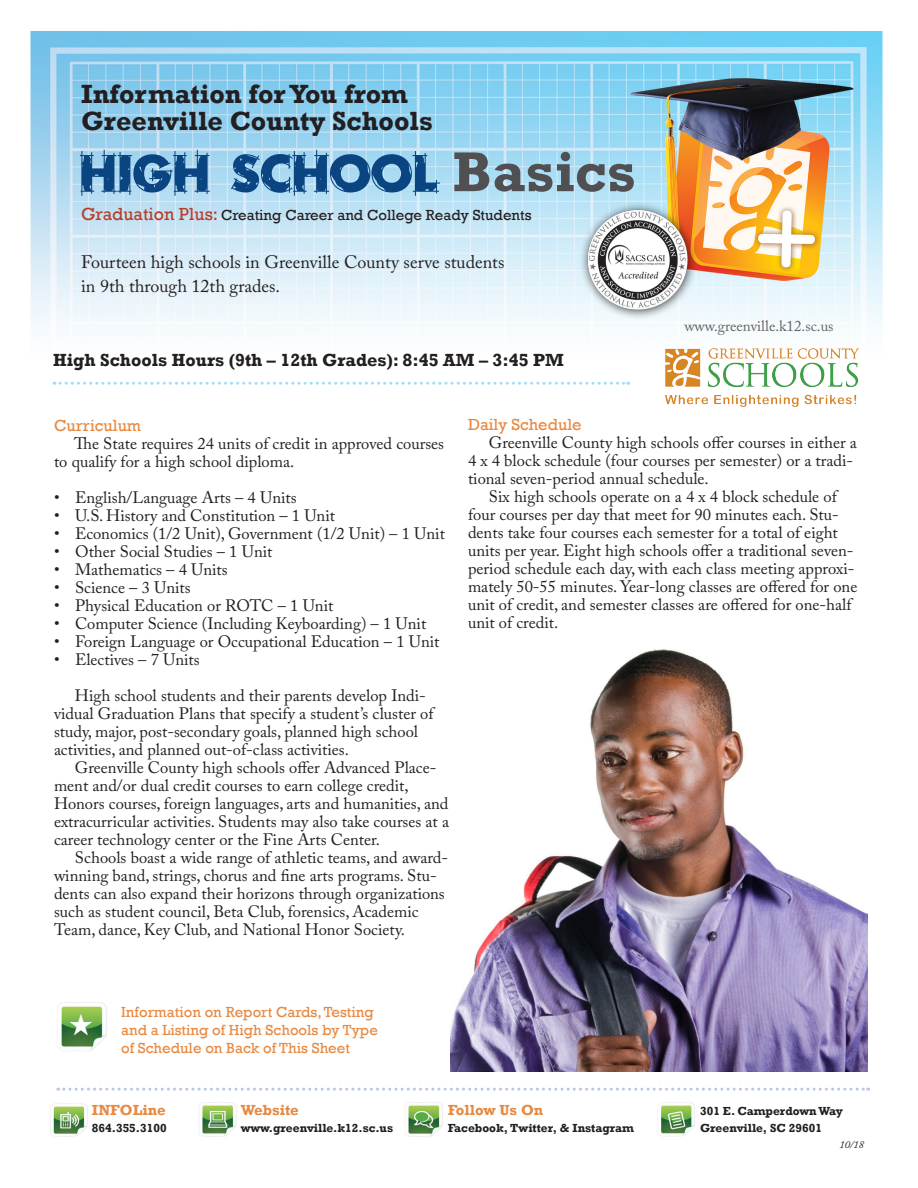
<style>
.page{position:relative;width:918px;height:1188px;background:#fff}
.page>*{position:absolute;margin:0;border:0;box-sizing:border-box;transform-origin:0 0}
.t1{font:51px "Rough Draft";color:#0a4582}
.t2{font:700 27px "Rockwell";color:#231f20}
.t3{font:18px "Adobe Caslon Pro";color:#231f20}
.t4{font:700 18px "Rockwell";color:#231f20}
.t5{font:16.5px/18px "Adobe Caslon Pro";color:#231f20}
.t6{font:16.5px "Rockwell";color:#e88941}
.t7{font:15px "Rockwell";color:#e88941}
.t8{font:15px "Rockwell";color:#231f20}
.t9{font:700 15px "Rockwell";color:#e88941}
.t10{font:15px "Adobe Caslon Pro";color:#636366}
.t11{font:700 12px "Rockwell";color:#231f20}
.t12{font:italic 10.5px "Adobe Caslon Pro";color:#231f20}
.s1{font-family:"Rockwell";font-weight:700;font-size:57px;color:#505052}
.s2{font-size:18px;color:#b73f29}
</style>
<div class="page">
<img style="left:30px;top:31px;width:853px;height:354px">
<img style="left:644px;top:329px;width:234px;height:78px">
<img style="left:572px;top:202px;width:130px;height:118px">
<img style="left:450px;top:649px;width:418px;height:422px">
<svg style="left:54px;top:382px;width:575px;height:3px"></svg>
<img style="left:57px;top:1002px;width:50px;height:49px">
<svg style="left:58px;top:1088px;width:811px;height:3px"></svg>
<img style="left:199px;top:1102px;width:38px;height:35px">
<img style="left:50px;top:1103px;width:38px;height:34px">
<img style="left:658px;top:1102px;width:37px;height:34px">
<img style="left:405px;top:1102px;width:38px;height:35px">
<svg style="left:70px;top:1014px;width:22px;height:22px"></svg>
<p class="t2" style="left:81px;top:77px;width:328px">Information for You from</p>
<p class="t2" style="left:81px;top:104px;width:353px">Greenville County Schools</p>
<p class="t1" style="left:79px;top:140px;width:559px">High School <span class="s1">Basics</span></p>
<p class="t8" style="left:81px;top:207px;width:452px"><span class="s2">Graduation Plus:</span> Creating Career and College Ready Students</p>
<p class="t3" style="left:81px;top:251px;width:425px">Fourteen high schools in Greenville County serve students</p>
<p class="t3" style="left:81px;top:275px;width:201px">in 9th through 12th grades.</p>
<p class="t4" style="left:53px;top:349px;width:512px">High Schools Hours (9th – 12th Grades): 8:45 AM – 3:45 PM</p>
<p class="t10" style="left:684px;top:317px;width:151px">www.greenville.k12.sc.us</p>
<p class="t6" style="left:54px;top:416px;width:89px">Curriculum</p>
<p class="t5" style="left:54px;top:435px;width:392px;text-indent:20px">The State requires 24 units of credit in approved courses to qualify for a high school diploma.</p>
<p class="t5" style="left:54px;top:489px;width:244px">• English/Language Arts – 4 Units</p>
<p class="t5" style="left:54px;top:507px;width:283px">• U.S. History and Constitution – 1 Unit</p>
<p class="t5" style="left:54px;top:525px;width:392px">• Economics (1/2 Unit), Government (1/2 Unit) – 1 Unit</p>
<p class="t5" style="left:54px;top:543px;width:220px">• Other Social Studies – 1 Unit</p>
<p class="t5" style="left:54px;top:561px;width:175px">• Mathematics – 4 Units</p>
<p class="t5" style="left:54px;top:579px;width:138px">• Science – 3 Units</p>
<p class="t5" style="left:54px;top:597px;width:281px">• Physical Education or ROTC – 1 Unit</p>
<p class="t5" style="left:54px;top:615px;width:374px">• Computer Science (Including Keyboarding) – 1 Unit</p>
<p class="t5" style="left:54px;top:633px;width:387px">• Foreign Language or Occupational Education – 1 Unit</p>
<p class="t5" style="left:54px;top:651px;width:147px">• Electives – 7 Units</p>
<p class="t5" style="left:54px;top:687px;width:381px;text-indent:21px">High school students and their parents develop Indi&shy;vidual Graduation Plans that specify a student’s cluster of study, major, post-secondary goals, planned high school activities, and planned out-of-class activities.</p>
<p class="t5" style="left:54px;top:759px;width:397px;text-indent:21px">Greenville County high schools offer Advanced Place&shy;ment and/or dual credit courses to earn college credit, Honors courses, foreign languages, arts and humanities, and extracurricular activities. Students may also take courses at a career technology center or the Fine Arts Center.</p>
<p class="t5" style="left:54px;top:849px;width:396px;text-indent:21px">Schools boast a wide range of athletic teams, and award&shy;winning band, strings, chorus and fine arts programs. Stu&shy;dents can also expand their horizons through organizations such as student council, Beta Club, forensics, Academic Team, dance, Key Club, and National Honor Society.</p>
<p class="t6" style="left:468px;top:415px;width:115px">Daily Schedule</p>
<p class="t5" style="left:468px;top:434px;width:390px;text-indent:21px">Greenville County high schools offer courses in either a<br>4 x 4 block schedule (four courses per semester) or a tradi&shy;tional seven-period annual schedule.</p>
<p class="t5" style="left:468px;top:488px;width:391px;text-indent:21px">Six high schools operate on a 4 x 4 block schedule of four courses per day that meet for 90 minutes each. Stu&shy;dents take four courses each semester for a total of eight units per year. Eight high schools offer a traditional seven&shy;period schedule each day, with each class meeting approxi&shy;mately 50-55 minutes. Year-long classes are offered for one unit of credit, and semester classes are offered for one-half unit of credit.</p>
<p class="t7" style="left:121px;top:1003px;width:254px">Information on Report Cards, Testing</p>
<p class="t7" style="left:121px;top:1021px;width:258px">and a Listing of High Schools by Type</p>
<p class="t7" style="left:121px;top:1039px;width:230px">of Schedule on Back of This Sheet</p>
<p class="t9" style="left:92px;top:1101px;width:75px">INFOLine</p>
<p class="t11" style="left:92px;top:1120px;width:76px">864.355.3100</p>
<p class="t9" style="left:241px;top:1101px;width:60px">Website</p>
<p class="t11" style="left:241px;top:1120px;width:154px">www.greenville.k12.sc.us</p>
<p class="t9" style="left:448px;top:1101px;width:97px">Follow Us On</p>
<p class="t11" style="left:448px;top:1120px;width:188px">Facebook, Twitter, &amp; Instagram</p>
<p class="t11" style="left:700px;top:1104px;width:144px">301 E. Camperdown Way</p>
<p class="t11" style="left:700px;top:1121px;width:123px">Greenville, SC 29601</p>
<p class="t12" style="left:840px;top:1138px;width:26px">10/18</p>
</div>
